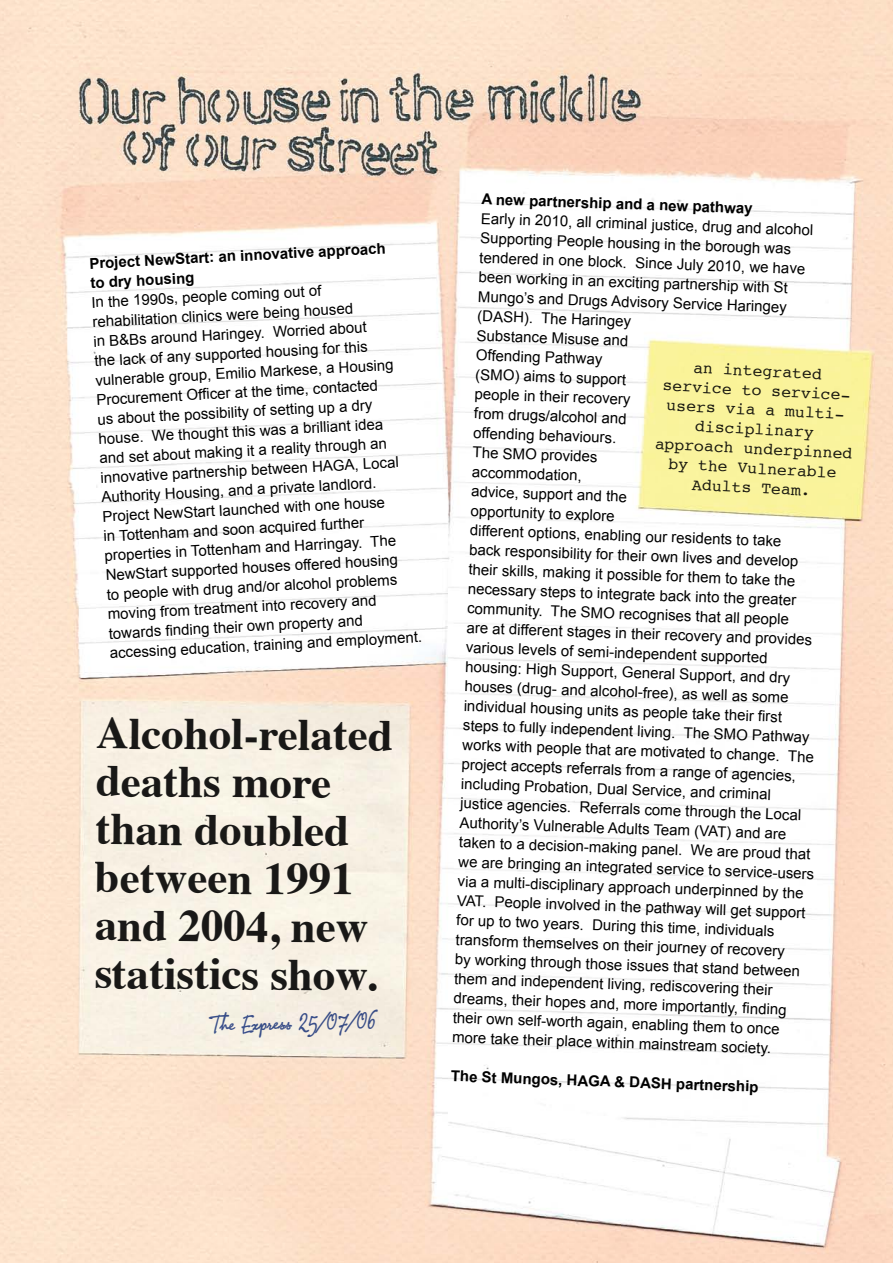
<style>
.page{position:relative;width:893px;height:1263px;background:#fff}
.page>*{position:absolute;margin:0;border:0;box-sizing:border-box;transform-origin:0 0}
.t1{font:700 45px/48px "Times";color:#000}
.t2{font:22.5px "PR8 Charade";color:#25408f}
.t3{font:16.5px/19.5px "Courier";color:#000;text-align:center}
.t4{font:15px/19.5px "Arial";color:#000}
.t5{font:700 15px/19.5px "Arial";color:#000}
</style>
<div class="page">
<img style="left:0;top:0;width:893px;height:1263px">
<p class="t5" style="left:89px;top:254px;width:298px;rotate:-3deg">Project NewStart: an innovative approach to dry housing</p>
<p class="t4" style="left:91px;top:293px;width:314px;rotate:-3deg">In the 1990s, people coming out of rehabilitation clinics were being housed<br>in B&amp;Bs around Haringey. Worried about<br>the lack of any supported housing for this vulnerable group, Emilio Markese, a Housing Procurement Offi cer at the time, contacted<br>us about the possibility of setting up a dry house. We thought this was a brilliant idea and set about making it a reality through an innovative partnership between HAGA, Local Authority Housing, and a private landlord.<br>Project NewStart launched with one house<br>in Tottenham and soon acquired further properties in Tottenham and Harringay. The NewStart supported houses offered housing<br>to people with drug and/or alcohol problems moving from treatment into recovery and towards fi nding their own property and accessing education, training and employment.</p>
<h1 class="t1" style="left:97px;top:703px;width:298px;rotate:1deg">Alcohol-related deaths more than doubled between 1991 and 2004, new statistics show.</h1>
<h2 class="t2" style="left:210px;top:1008px;width:166px;rotate:-1deg">The Express 25/07/06</h2>
<p class="t5" style="left:482px;top:190px;width:273px;rotate:2deg">A new partnership and a new pathway</p>
<p class="t4" style="left:481px;top:209px;width:357px;rotate:2deg">Early in 2010, all criminal justice, drug and alcohol Supporting People housing in the borough was tendered in one block. Since July 2010, we have been working in an exciting partnership with St Mungo’s and Drugs Advisory Service Haringey (DASH). The Haringey<br>Substance Misuse and<br>Offending Pathway<br>(SMO) aims to support<br>people in their recovery<br>from drugs/alcohol and<br>offending behaviours.<br>The SMO provides<br>accommodation,<br>advice, support and the<br>opportunity to explore<br>different options, enabling our residents to take<br>back responsibility for their own lives and develop their skills, making it possible for them to take the necessary steps to integrate back into the greater community. The SMO recognises that all people<br>are at different stages in their recovery and provides various levels of semi-independent supported housing: High Support, General Support, and dry houses (drug- and alcohol-free), as well as some individual housing units as people take their fi rst steps to fully independent living. The SMO Pathway works with people that are motivated to change. The project accepts referrals from a range of agencies, including Probation, Dual Service, and criminal justice agencies. Referrals come through the Local Authority’s Vulnerable Adults Team (VAT) and are taken to a decision-making panel. We are proud that we are bringing an integrated service to service-users via a multi-disciplinary approach underpinned by the VAT. People involved in the pathway will get support for up to two years. During this time, individuals transform themselves on their journey of recovery<br>by working through those issues that stand between them and independent living, rediscovering their dreams, their hopes and, more importantly, fi nding their own self-worth again, enabling them to once more take their place within mainstream society.</p>
<p class="t5" style="left:451px;top:1066px;width:309px;rotate:2deg">The St Mungos, HAGA &amp; DASH partnership</p>
<p class="t3" style="left:659px;top:355px;width:199px;rotate:3deg">an integrated service to service&shy;users via a multi&shy;disciplinary approach underpinned by the Vulnerable<br>Adults Team.</p>
</div>
